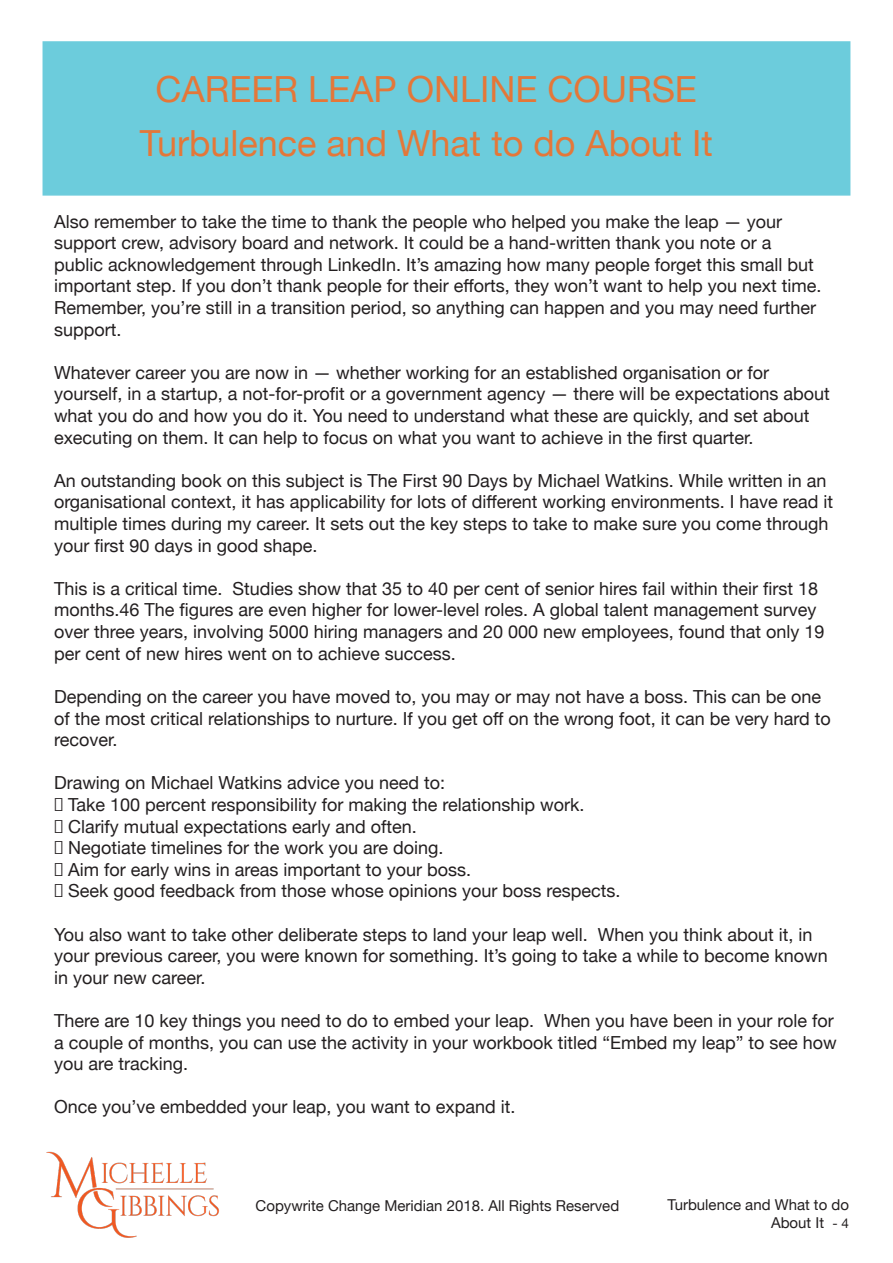
<style>
.page{position:relative;width:893px;height:1263px;background:#fff}
.page>*{position:absolute;margin:0;border:0;box-sizing:border-box;transform-origin:0 0}
.t1{font:36px/54px "Helvetica Neue";color:#e47739;text-align:center}
.t2{font:18px/21.6px "Helvetica Neue";color:#231f20}
.t3{font:15px/18px "Helvetica Neue";color:#231f20;text-align:right}
.s1{font-size:13.5px}
</style>
<div class="page">
<img style="left:46px;top:1151px;width:173px;height:87px">
<div style="left:43px;top:41px;width:807px;height:155px;background:#6cccdc;border:2px solid #6cccdc"></div>
<h1 class="t1" style="left:140px;top:65px;width:574px">CAREER LEAP ONLINE COURSE<br>Turbulence and What to do About It</h1>
<p class="t2" style="left:54px;top:211px;width:769px">Also remember to take the time to thank the people who helped you make the leap — your support crew, advisory board and network. It could be a hand-written thank you note or a public acknowledgement through LinkedIn. It’s amazing how many people forget this small but important step. If you don’t thank people for their efforts, they won’t want to help you next time.<br>Remember, you’re still in a transition period, so anything can happen and you may need further support.</p>
<p class="t2" style="left:54px;top:363px;width:777px">Whatever career you are now in — whether working for an established organisation or for yourself, in a startup, a not-for-profit or a government agency — there will be expectations about what you do and how you do it. You need to understand what these are quickly, and set about executing on them. It can help to focus on what you want to achieve in the first quarter.</p>
<p class="t2" style="left:54px;top:471px;width:780px">An outstanding book on this subject is The First 90 Days by Michael Watkins. While written in an organisational context, it has applicability for lots of different working environments. I have read it multiple times during my career. It sets out the key steps to take to make sure you come through your first 90 days in good shape.</p>
<p class="t2" style="left:54px;top:579px;width:772px">This is a critical time. Studies show that 35 to 40 per cent of senior hires fail within their first 18 months.46 The figures are even higher for lower-level roles. A global talent management survey over three years, involving 5000 hiring managers and 20 000 new employees, found that only 19 per cent of new hires went on to achieve success.</p>
<p class="t2" style="left:54px;top:687px;width:778px">Depending on the career you have moved to, you may or may not have a boss. This can be one of the most critical relationships to nurture. If you get off on the wrong foot, it can be very hard to recover.</p>
<p class="t2" style="left:54px;top:773px;width:393px">Drawing on Michael Watkins advice you need to:</p>
<p class="t2" style="left:54px;top:795px;width:532px">▪ Take 100 percent responsibility for making the relationship work.</p>
<p class="t2" style="left:54px;top:816px;width:364px">▪ Clarify mutual expectations early and often.</p>
<p class="t2" style="left:54px;top:838px;width:391px">▪ Negotiate timelines for the work you are doing.</p>
<p class="t2" style="left:54px;top:859px;width:419px">▪ Aim for early wins in areas important to your boss.</p>
<p class="t2" style="left:54px;top:881px;width:568px">▪ Seek good feedback from those whose opinions your boss respects.</p>
<p class="t2" style="left:54px;top:924px;width:775px">You also want to take other deliberate steps to land your leap well. When you think about it, in your previous career, you were known for something. It’s going to take a while to become known in your new career.</p>
<p class="t2" style="left:54px;top:1011px;width:784px">There are 10 key things you need to do to embed your leap. When you have been in your role for a couple of months, you can use the activity in your workbook titled “Embed my leap” to see how you are tracking.</p>
<p class="t2" style="left:54px;top:1097px;width:463px">Once you’ve embedded your leap, you want to expand it.</p>
<p class="t3" style="left:256px;top:1197px;width:365px">Copywrite Change Meridian 2018. All Rights Reserved</p>
<p class="t3" style="left:667px;top:1197px;width:183px">Turbulence and What to do<br>About It <span class="s1">- 4</span></p>
</div>
